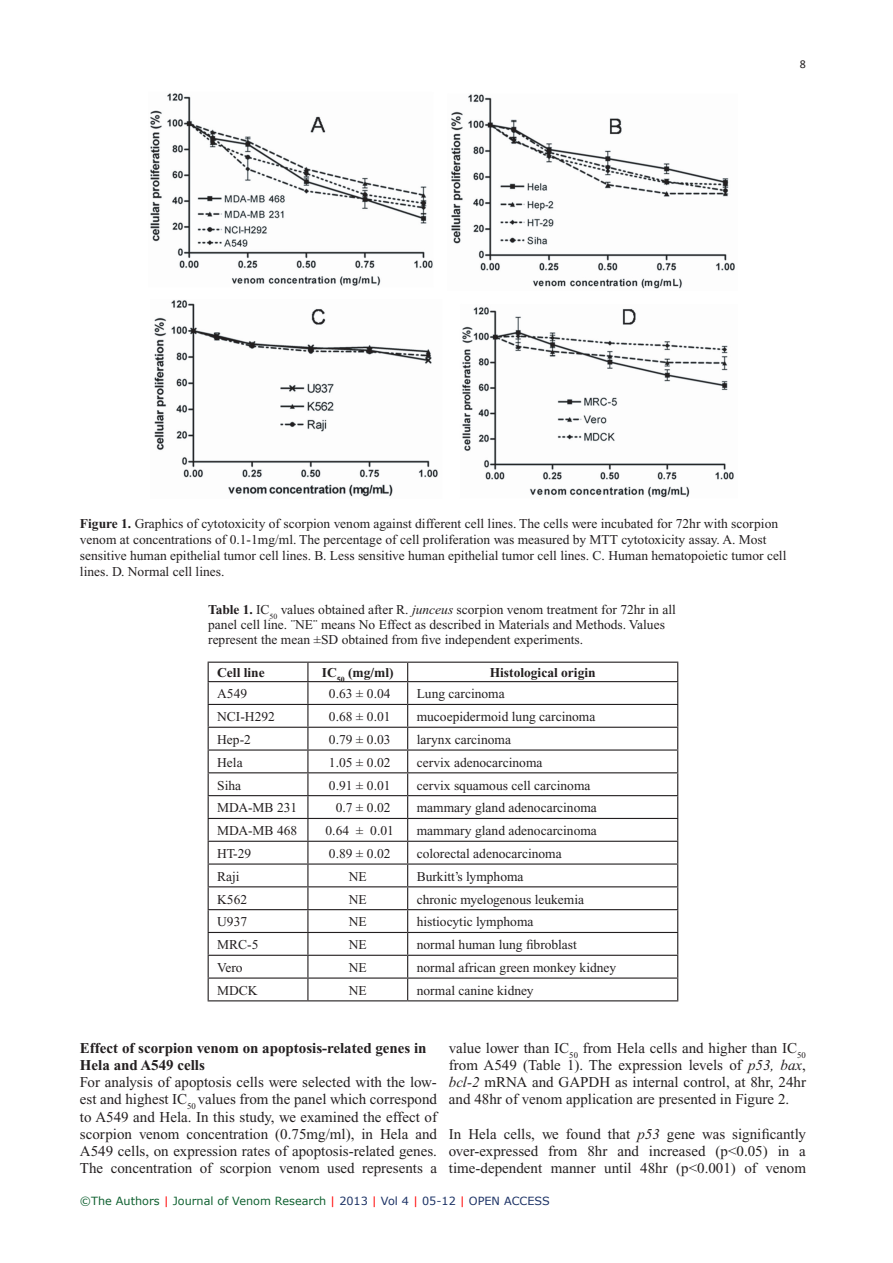
<style>
.page{position:relative;width:893px;height:1263px;background:#fff}
.page>*{position:absolute;margin:0;border:0;box-sizing:border-box;transform-origin:0 0}
.TXT{font:15px/17.2px "Times New Roman";color:#231f20;text-align:justify}
.t1{font:700 15px/17.2px "Times New Roman";color:#231f20}
.TB{font:13.5px "Times New Roman";color:#231f20}
.FC{font:13.5px/15.8px "Times New Roman";color:#231f20}
.TT{font:13.5px/15px "Times New Roman";color:#231f20}
.TCH{font:700 13.5px "Times New Roman";color:#231f20}
.t2{font:12px "Calibri";color:#231f20}
.t3{font:11.25px "Verdana";color:#116232}
.s1{font-weight:700}
.s2{font-style:italic}
.s3{color:#f00}
.s4{color:#1c3265}
</style>
<div class="page">
<img style="left:150px;top:93px;width:585px;height:405px">
<hr style="left:208px;top:704px;width:100px;height:1px;background:#231f20">
<hr style="left:308px;top:704px;width:100px;height:1px;background:#231f20">
<hr style="left:408px;top:704px;width:270px;height:1px;background:#231f20">
<hr style="left:208px;top:727px;width:100px;height:1px;background:#231f20">
<hr style="left:308px;top:727px;width:100px;height:1px;background:#231f20">
<hr style="left:408px;top:727px;width:270px;height:1px;background:#231f20">
<hr style="left:208px;top:749px;width:100px;height:2px;background:#231f20">
<hr style="left:308px;top:749px;width:100px;height:2px;background:#231f20">
<hr style="left:408px;top:749px;width:270px;height:2px;background:#231f20">
<hr style="left:208px;top:772px;width:100px;height:1px;background:#231f20">
<hr style="left:308px;top:772px;width:100px;height:1px;background:#231f20">
<hr style="left:408px;top:772px;width:270px;height:1px;background:#231f20">
<hr style="left:208px;top:795px;width:100px;height:1px;background:#231f20">
<hr style="left:308px;top:795px;width:100px;height:1px;background:#231f20">
<hr style="left:408px;top:795px;width:270px;height:1px;background:#231f20">
<hr style="left:208px;top:818px;width:100px;height:1px;background:#231f20">
<hr style="left:308px;top:818px;width:100px;height:1px;background:#231f20">
<hr style="left:408px;top:818px;width:270px;height:1px;background:#231f20">
<hr style="left:208px;top:841px;width:100px;height:1px;background:#231f20">
<hr style="left:308px;top:841px;width:100px;height:1px;background:#231f20">
<hr style="left:408px;top:841px;width:270px;height:1px;background:#231f20">
<hr style="left:208px;top:863px;width:100px;height:2px;background:#231f20">
<hr style="left:308px;top:863px;width:100px;height:2px;background:#231f20">
<hr style="left:408px;top:863px;width:270px;height:2px;background:#231f20">
<hr style="left:208px;top:886px;width:100px;height:1px;background:#231f20">
<hr style="left:308px;top:886px;width:100px;height:1px;background:#231f20">
<hr style="left:408px;top:886px;width:270px;height:1px;background:#231f20">
<hr style="left:208px;top:909px;width:100px;height:1px;background:#231f20">
<hr style="left:308px;top:909px;width:100px;height:1px;background:#231f20">
<hr style="left:408px;top:909px;width:270px;height:1px;background:#231f20">
<hr style="left:208px;top:932px;width:100px;height:1px;background:#231f20">
<hr style="left:308px;top:932px;width:100px;height:1px;background:#231f20">
<hr style="left:408px;top:932px;width:270px;height:1px;background:#231f20">
<hr style="left:208px;top:955px;width:100px;height:1px;background:#231f20">
<hr style="left:308px;top:955px;width:100px;height:1px;background:#231f20">
<hr style="left:408px;top:955px;width:270px;height:1px;background:#231f20">
<hr style="left:208px;top:977px;width:100px;height:2px;background:#231f20">
<hr style="left:308px;top:977px;width:100px;height:2px;background:#231f20">
<svg style="left:307px;top:663px;width:1px;height:337px"></svg>
<hr style="left:408px;top:977px;width:270px;height:2px;background:#231f20">
<svg style="left:407px;top:663px;width:1px;height:337px"></svg>
<hr style="left:208px;top:662px;width:100px;height:1px;background:#231f20">
<hr style="left:308px;top:662px;width:100px;height:1px;background:#231f20">
<hr style="left:408px;top:662px;width:270px;height:1px;background:#231f20">
<hr style="left:208px;top:681px;width:100px;height:1px;background:#231f20">
<hr style="left:308px;top:681px;width:100px;height:1px;background:#231f20">
<hr style="left:408px;top:681px;width:270px;height:1px;background:#231f20">
<svg style="left:208px;top:663px;width:1px;height:337px"></svg>
<svg style="left:677px;top:663px;width:1px;height:337px"></svg>
<hr style="left:208px;top:1000px;width:100px;height:1px;background:#231f20">
<hr style="left:308px;top:1000px;width:100px;height:1px;background:#231f20">
<hr style="left:408px;top:1000px;width:270px;height:1px;background:#231f20">
<p class="t2" style="left:800px;top:56px;width:8px">8</p>
<p class="FC" style="left:80px;top:516px;width:708px"><span class="s1">Figure 1.</span> Graphics of cytotoxicity of scorpion venom against different cell lines. The cells were incubated for 72hr with scorpion venom at concentrations of 0.1-1mg/ml. The percentage of cell proliferation was measured by MTT cytotoxicity assay. A. Most sensitive human epithelial tumor cell lines. B. Less sensitive human epithelial tumor cell lines. C. Human hematopoietic tumor cell lines. D. Normal cell lines.</p>
<p class="TT" style="left:208px;top:602px;width:469px"><span class="s1">Table 1.</span> IC<sub>50</sub> values obtained after R. <span class="s2">junceus</span> scorpion venom treatment for 72hr in all panel cell line. ¨NE¨ means No Effect as described in Materials and Methods. Values represent the mean ±SD obtained from five independent experiments.</p>
<p class="TCH" style="left:217px;top:665px;width:49px">Cell line</p>
<p class="TCH" style="left:322px;top:665px;width:73px">IC<sub>50</sub> (mg/ml)</p>
<p class="TCH" style="left:490px;top:665px;width:108px">Histological origin</p>
<p class="TB" style="left:217px;top:686px;width:31px">A549</p>
<p class="TB" style="left:329px;top:686px;width:63px">0.63 ± 0.04</p>
<p class="TB" style="left:417px;top:686px;width:90px">Lung carcinoma</p>
<p class="TB" style="left:217px;top:709px;width:59px">NCI-H292</p>
<p class="TB" style="left:329px;top:709px;width:63px">0.68 ± 0.01</p>
<p class="TB" style="left:417px;top:709px;width:180px">mucoepidermoid lung carcinoma</p>
<p class="TB" style="left:217px;top:732px;width:35px">Hep-2</p>
<p class="TB" style="left:329px;top:732px;width:63px">0.79 ± 0.03</p>
<p class="TB" style="left:417px;top:732px;width:96px">larynx carcinoma</p>
<p class="TB" style="left:217px;top:755px;width:27px">Hela</p>
<p class="TB" style="left:329px;top:755px;width:63px">1.05 ± 0.02</p>
<p class="TB" style="left:417px;top:755px;width:127px">cervix adenocarcinoma</p>
<p class="TB" style="left:217px;top:778px;width:26px">Siha</p>
<p class="TB" style="left:329px;top:778px;width:63px">0.91 ± 0.01</p>
<p class="TB" style="left:417px;top:778px;width:175px">cervix squamous cell carcinoma</p>
<p class="TB" style="left:217px;top:800px;width:82px">MDA-MB 231</p>
<p class="TB" style="left:336px;top:800px;width:56px">0.7 ± 0.02</p>
<p class="TB" style="left:417px;top:800px;width:182px">mammary gland adenocarcinoma</p>
<p class="TB" style="left:217px;top:823px;width:82px">MDA-MB 468</p>
<p class="TB" style="left:326px;top:823px;width:70px">0.64 ± 0.01</p>
<p class="TB" style="left:417px;top:823px;width:182px">mammary gland adenocarcinoma</p>
<p class="TB" style="left:217px;top:846px;width:36px">HT-29</p>
<p class="TB" style="left:329px;top:846px;width:63px">0.89 ± 0.02</p>
<p class="TB" style="left:417px;top:846px;width:147px">colorectal adenocarcinoma</p>
<p class="TB" style="left:217px;top:869px;width:24px">Raji</p>
<p class="TB" style="left:349px;top:869px;width:19px">NE</p>
<p class="TB" style="left:417px;top:869px;width:108px">Burkitt’s lymphoma</p>
<p class="TB" style="left:217px;top:892px;width:31px">K562</p>
<p class="TB" style="left:349px;top:892px;width:19px">NE</p>
<p class="TB" style="left:417px;top:892px;width:169px">chronic myelogenous leukemia</p>
<p class="TB" style="left:217px;top:914px;width:31px">U937</p>
<p class="TB" style="left:349px;top:914px;width:19px">NE</p>
<p class="TB" style="left:417px;top:914px;width:118px">histiocytic lymphoma</p>
<p class="TB" style="left:217px;top:937px;width:43px">MRC-5</p>
<p class="TB" style="left:349px;top:937px;width:19px">NE</p>
<p class="TB" style="left:417px;top:937px;width:162px">normal human lung fibroblast</p>
<p class="TB" style="left:217px;top:960px;width:27px">Vero</p>
<p class="TB" style="left:349px;top:960px;width:19px">NE</p>
<p class="TB" style="left:417px;top:960px;width:201px">normal african green monkey kidney</p>
<p class="TB" style="left:217px;top:983px;width:42px">MDCK</p>
<p class="TB" style="left:349px;top:983px;width:19px">NE</p>
<p class="TB" style="left:417px;top:983px;width:119px">normal canine kidney</p>
<h2 class="t1" style="left:80px;top:1039px;width:348px">Effect of scorpion venom on apoptosis-related genes in<br>Hela and A549 cells</h2>
<p class="TXT" style="left:80px;top:1073px;width:359px">For analysis of apoptosis cells were selected with the low&shy;est and highest IC<sub>50</sub> values from the panel which correspond to A549 and Hela. In this study, we examined the effect of scorpion venom concentration (0.75mg/ml), in Hela and A549 cells, on expression rates of apoptosis-related genes.<br>The concentration of scorpion venom used represents a</p>
<p class="TXT" style="left:449px;top:1039px;width:359px">value lower than IC<sub>50</sub> from Hela cells and higher than IC<sub>50 </sub>from A549 (Table 1). The expression levels of <span class="s2">p53, bax</span>, <span class="s2">bcl-2</span> mRNA and GAPDH as internal control, at 8hr, 24hr and 48hr of venom application are presented in Figure 2.</p>
<p class="TXT" style="left:449px;top:1125px;width:359px">In Hela cells, we found that <span class="s2">p53</span> gene was significantly over-expressed from 8hr and increased (p&lt;0.05) in a time-dependent manner until 48hr (p&lt;0.001) of venom</p>
<p class="t3" style="left:80px;top:1194px;width:471px">©The Authors <span class="s3">|</span> Journal of Venom Research <span class="s3">|</span> <span class="s4">2013</span> <span class="s3">|</span> <span class="s4">Vol 4</span> <span class="s3">|</span> <span class="s4">05-12</span> <span class="s3">|</span> <span class="s4">OPEN ACCESS</span></p>
</div>
